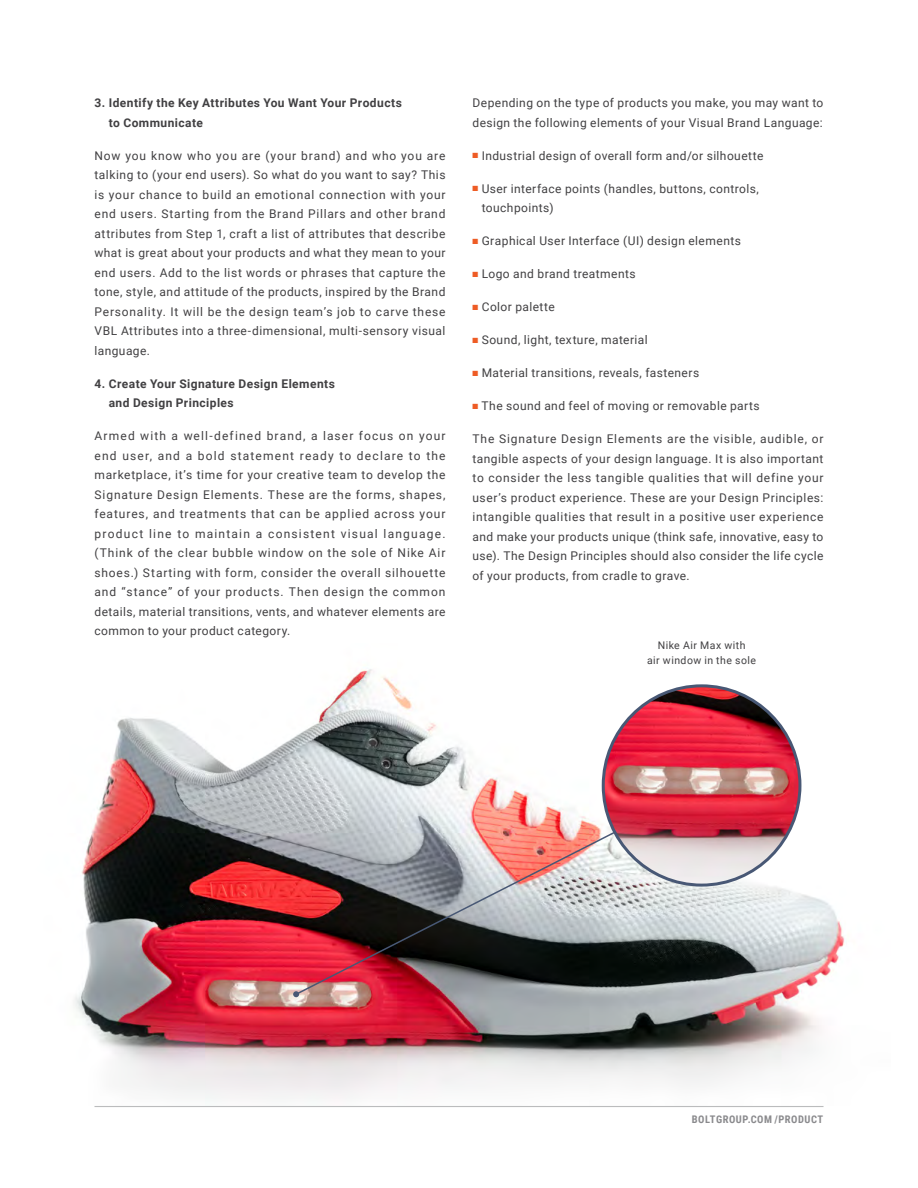
<style>
.page{position:relative;width:918px;height:1188px;background:#fff}
.page>*{position:absolute;margin:0;border:0;box-sizing:border-box;transform-origin:0 0}
.t1{font:12px/19.5px "Roboto";letter-spacing:.035em;color:#414042;text-align:justify}
.t2{font:700 12px/19.5px "Roboto";letter-spacing:.035em;color:#414042}
.t3{font:10.5px/15px "Roboto";letter-spacing:.045em;color:#414042;text-align:center}
.t4{font:700 10.5px "Roboto Condensed";letter-spacing:.05em;color:#8a8a8d}
.s1{color:#ee5c25}
</style>
<div class="page">
<img style="left:74px;top:669px;width:771px;height:437px">
<hr style="left:94px;top:1106px;width:730px;height:1px;background:#bbbcbd">
<svg style="left:294px;top:777px;width:427px;height:219px;background:#9c8587"></svg>
<svg style="left:293px;top:991px;width:6px;height:6px"></svg>
<img style="left:603px;top:686px;width:197px;height:199px">
<p class="t2" style="left:109px;top:93px;width:295px;text-indent:-14px">3. Identify the Key Attributes You Want Your Products to Communicate</p>
<p class="t1" style="left:95px;top:145px;width:353px">Now you know who you are (your brand) and who you are talking to (your end users). So what do you want to say? This is your chance to build an emotional connection with your end users. Starting from the Brand Pillars and other brand attributes from Step 1, craft a list of attributes that describe what is great about your products and what they mean to your end users. Add to the list words or phrases that capture the tone, style, and attitude of the products, inspired by the Brand Personality. It will be the design team’s job to carve these VBL Attributes into a three-dimensional, multi-sensory visual language.</p>
<p class="t2" style="left:109px;top:373px;width:228px;text-indent:-14px">4. Create Your Signature Design Elements and Design Principles</p>
<p class="t1" style="left:95px;top:426px;width:353px">Armed with a well-defined brand, a laser focus on your end user, and a bold statement ready to declare to the marketplace, it’s time for your creative team to develop the Signature Design Elements. These are the forms, shapes, features, and treatments that can be applied across your product line to maintain a consistent visual language. (Think of the clear bubble window on the sole of Nike Air shoes.) Starting with form, consider the overall silhouette and “stance” of your products. Then design the common details, material transitions, vents, and whatever elements are common to your product category.</p>
<p class="t1" style="left:472px;top:93px;width:352px">Depending on the type of products you make, you may want to design the following elements of your Visual Brand Language:</p>
<p class="t1" style="left:472px;top:145px;width:292px"><span class="s1">■</span> Industrial design of overall form and/or silhouette</p>
<p class="t1" style="left:482px;top:178px;width:279px;text-indent:-9px"><span class="s1">■</span> User interface points (handles, buttons, controls, touchpoints)</p>
<p class="t1" style="left:472px;top:231px;width:270px"><span class="s1">■</span> Graphical User Interface (UI) design elements</p>
<p class="t1" style="left:472px;top:264px;width:165px"><span class="s1">■</span> Logo and brand treatments</p>
<p class="t1" style="left:472px;top:297px;width:84px"><span class="s1">■</span> Color palette</p>
<p class="t1" style="left:472px;top:330px;width:177px"><span class="s1">■</span> Sound, light, texture, material</p>
<p class="t1" style="left:472px;top:363px;width:228px"><span class="s1">■</span> Material transitions, reveals, fasteners</p>
<p class="t1" style="left:472px;top:396px;width:289px"><span class="s1">■</span> The sound and feel of moving or removable parts</p>
<p class="t1" style="left:473px;top:429px;width:353px">The Signature Design Elements are the visible, audible, or tangible aspects of your design language. It is also important to consider the less tangible qualities that will define your user’s product experience. These are your Design Principles: intangible qualities that result in a positive user experience and make your products unique (think safe, innovative, easy to use). The Design Principles should also consider the life cycle of your products, from cradle to grave.</p>
<p class="t3" style="left:647px;top:637px;width:110px">Nike Air Max with<br>air window in the sole</p>
<p class="t4" style="left:692px;top:1112px;width:133px">BOLTGROUP.COM /PRODUCT</p>
</div>
